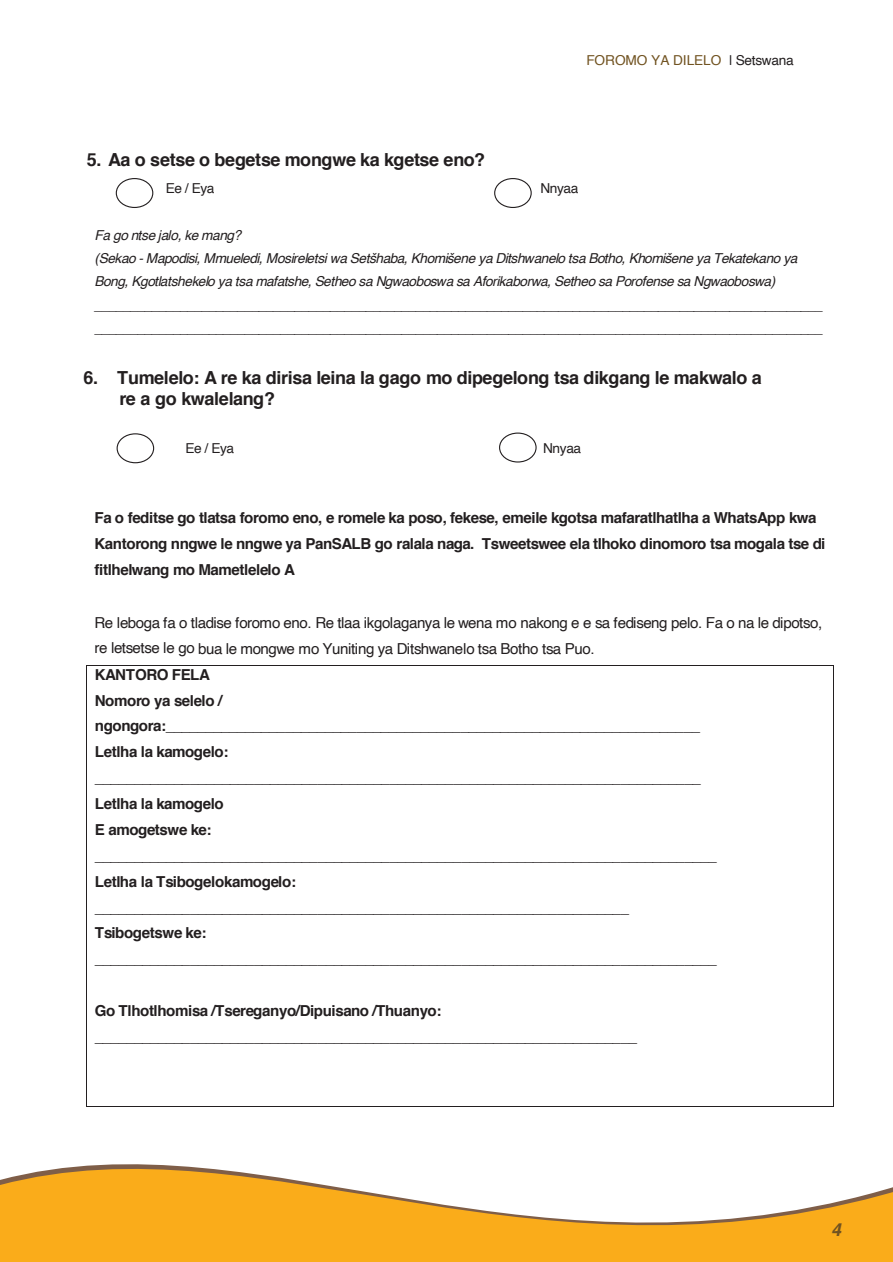
<style>
.page{position:relative;width:893px;height:1262px;background:#fff}
.page>*{position:absolute;margin:0;border:0;box-sizing:border-box;transform-origin:0 0}
.t1{font:700 18px/21.6px "Helvetica";letter-spacing:-.015em;color:#231f20}
.t2{font:italic 700 18px "Helvetica";color:#715321}
.t3{font:700 15.15px/25.8px "Helvetica";letter-spacing:-.03em;color:#231f20}
.t4{font:15.15px/26px "Helvetica";letter-spacing:-.03em;color:#231f20}
.t5{font:13.65px/23.4px "Helvetica";letter-spacing:-.03em;color:#231f20}
.t6{font:italic 13.65px/23.2px "Helvetica";letter-spacing:-.03em;color:#231f20}
.t7{font:13.65px "Helvetica";letter-spacing:-.005em;color:#715321}
.s1{color:#231f20}
</style>
<div class="page">
<hr style="left:87px;top:665px;width:746px;height:1px;background:#231f20">
<hr style="left:86px;top:666px;width:1px;height:440px;background:#231f20">
<hr style="left:87px;top:1106px;width:746px;height:1px;background:#231f20">
<hr style="left:833px;top:666px;width:1px;height:440px;background:#231f20">
<div style="left:494px;top:178px;width:37px;height:30px;border:1px solid #231f20;border-radius:50%"></div>
<div style="left:116px;top:178px;width:37px;height:30px;border:1px solid #231f20;border-radius:50%"></div>
<div style="left:117px;top:433px;width:37px;height:30px;border:1px solid #231f20;border-radius:50%"></div>
<div style="left:499px;top:432px;width:37px;height:30px;border:1px solid #231f20;border-radius:50%"></div>
<svg style="left:0;top:1164px;width:892px;height:97px;fill:#faac1a"></svg>
<p class="t7" style="left:586px;top:50px;width:209px">FOROMO YA DILELO <span class="s1">| Setswana</span></p>
<p class="t1" style="left:87px;top:149px;width:400px">5. Aa o setse o begetse mongwe ka kgetse eno?</p>
<p class="t5" style="left:166px;top:177px;width:50px">Ee / Eya</p>
<p class="t5" style="left:540px;top:177px;width:39px">Nnyaa</p>
<p class="t6" style="left:94px;top:224px;width:704px">Fa go ntse jalo, ke mang?<br>(Sekao - Mapodisi, Mmueledi, Mosireletsi wa Setšhaba, Khomišene ya Ditshwanelo tsa Botho, Khomišene ya Tekatekano ya<br>Bong, Kgotlatshekelo ya tsa mafatshe, Setheo sa Ngwaoboswa sa Aforikaborwa, Setheo sa Porofense sa Ngwaoboswa)</p>
<p class="t5" style="left:94px;top:294px;width:729px">______________________________________________________________________________________________________ ______________________________________________________________________________________________________</p>
<p class="t1" style="left:119px;top:367px;width:643px;text-indent:-36px">6. Tumelelo: A re ka dirisa leina la gago mo dipegelong tsa dikgang le makwalo a re a go kwalelang?</p>
<p class="t5" style="left:185px;top:437px;width:50px">Ee / Eya</p>
<p class="t5" style="left:543px;top:437px;width:39px">Nnyaa</p>
<p class="t3" style="left:94px;top:505px;width:732px">Fa o feditse go tlatsa foromo eno, e romele ka poso, fekese, emeile kgotsa mafaratlhatlha a WhatsApp kwa<br>Kantorong nngwe le nngwe ya PanSALB go ralala naga. Tsweetswee ela tlhoko dinomoro tsa mogala tse di fitlhelwang mo Mametlelelo A</p>
<p class="t4" style="left:94px;top:609px;width:729px">Re leboga fa o tladise foromo eno. Re tlaa ikgolaganya le wena mo nakong e e sa fediseng pelo. Fa o na le dipotso, re letsetse le go bua le mongwe mo Yuniting ya Ditshwanelo tsa Botho tsa Puo.</p>
<p class="t3" style="left:95px;top:661px;width:623px">KANTORO FELA<br>Nomoro ya selelo / ngongora:___________________________________________________________________ Letlha la kamogelo: ____________________________________________________________________________ Letlha la kamogelo<br>E amogetswe ke: ______________________________________________________________________________ Letlha la Tsibogelokamogelo: ___________________________________________________________________ Tsibogetswe ke: ______________________________________________________________________________</p>
<p class="t3" style="left:95px;top:998px;width:544px">Go Tlhotlhomisa /Tsereganyo/Dipuisano /Thuanyo: ____________________________________________________________________</p>
<p class="t2" style="left:831px;top:1215px;width:12px">4</p>
</div>
